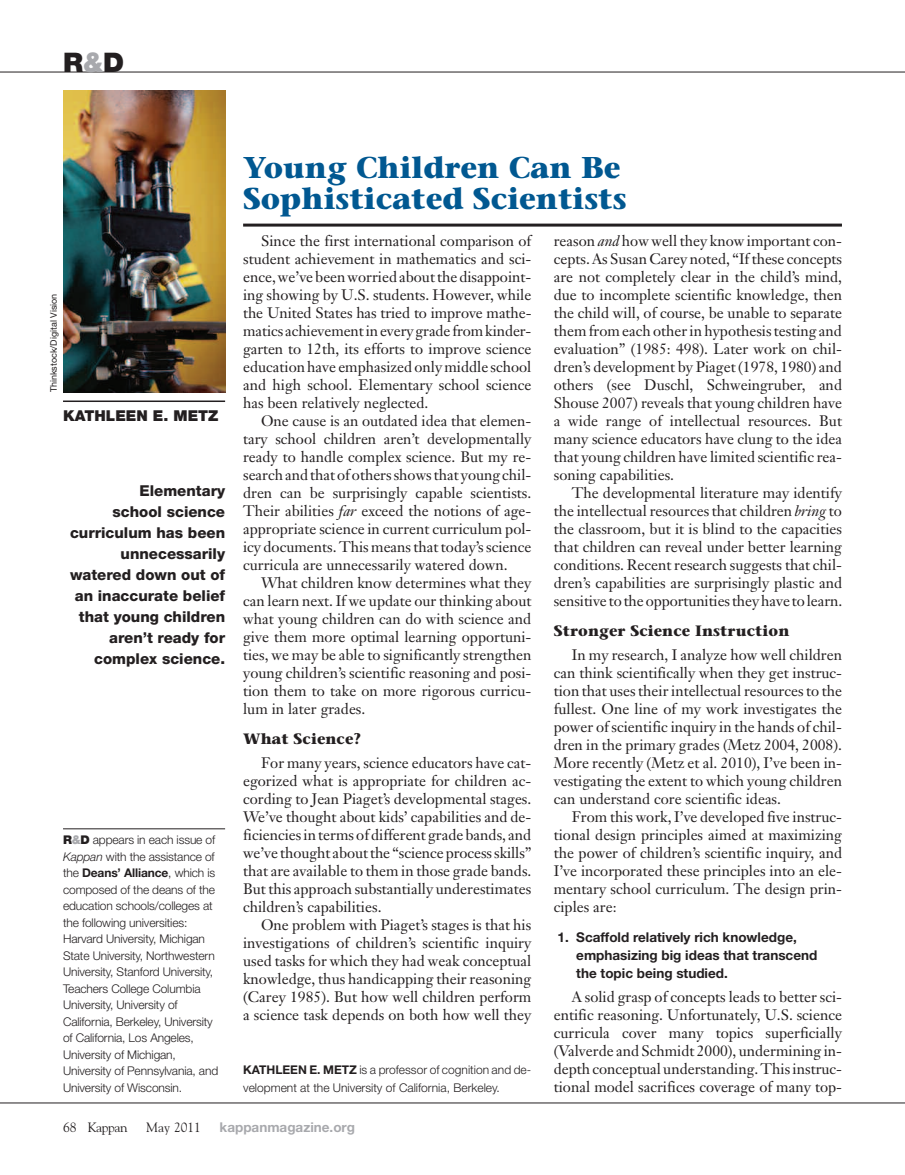
<style>
.page{position:relative;width:905px;height:1175px;background:#fff}
.page>*{position:absolute;margin:0;border:0;box-sizing:border-box;transform-origin:0 0}
.t1{font:700 30px/31.5px "Stone Serif";color:#015891}
.t2{font:900 27px "Helvetica Neue";color:#231f20}
.t3{font:15px/18px "Janson Text";color:#231f20;text-align:justify}
.t4{font:800 15px/21px "Helvetica Neue";color:#231f20;text-align:right}
.t5{font:700 15px "Stone Serif";letter-spacing:.005em;color:#231f20}
.t6{font:900 15px "Helvetica Neue";color:#231f20}
.t7{font:700 13.5px/18px "Helvetica Neue";color:#231f20}
.t8{font:700 13.5px "Helvetica Neue";color:#a8a9ad}
.t9{font:13.5px "Goudy";letter-spacing:-.03em;color:#231f20}
.t10{font:13.5px "Goudy";color:#231f20}
.t11{font:300 12px/16.5px "Helvetica Neue";letter-spacing:-.01em;color:#231f20}
.t12{font:9px "Helvetica Neue";color:#231f20}
.s1{color:#a8a9ad}
.s2{font-style:italic}
.s3{font-weight:900}
.s4{font-weight:900;color:#a8a9ad}
.s5{font-weight:700}
</style>
<div class="page">
<hr style="left:0;top:72px;width:904px;height:1px;background:#231f20">
<hr style="left:0;top:1102px;width:904px;height:1px;background:#231f20">
<hr style="left:243px;top:224px;width:599px;height:2px;background:#231f20">
<hr style="left:63px;top:828px;width:162px;height:1px;background:#231f20">
<img style="left:63px;top:91px;width:162px;height:302px">
<hr style="left:63px;top:400px;width:162px;height:2px;background:#231f20">
<h2 class="t2" style="left:63px;top:53px;width:63px">R<span class="s1">&amp;</span>D</h2>
<h1 class="t1" style="left:243px;top:155px;width:385px">Young Children Can Be<br>Sophisticated Scientists</h1>
<p class="t3" style="left:243px;top:233px;width:290px;text-indent:18px">Since the first international comparison of student achievement in mathematics and sci&shy;ence, we’ve been worried about the disappoint&shy;ing showing by U.S. students. However, while the United States has tried to improve mathe&shy;matics achievement in every grade from kinder&shy;garten to 12th, its efforts to improve science education have emphasized only middle school and high school. Elementary school science has been relatively neglected.</p>
<p class="t3" style="left:243px;top:413px;width:290px;text-indent:18px">One cause is an outdated idea that elemen&shy;tary school children aren’t developmentally ready to handle complex science. But my re&shy;search and that of others shows that young chil&shy;dren can be surprisingly capable scientists.<br>Their abilities <span class="s2">far</span> exceed the notions of age&shy;appropriate science in current curriculum pol&shy;icy documents. This means that today’s science curricula are unnecessarily watered down.</p>
<p class="t3" style="left:243px;top:575px;width:290px;text-indent:18px">What children know determines what they can learn next. If we update our thinking about what young children can do with science and give them more optimal learning opportuni&shy;ties, we may be able to significantly strengthen young children’s scientific reasoning and posi&shy;tion them to take on more rigorous curricu&shy;lum in later grades.</p>
<p class="t5" style="left:243px;top:733px;width:120px">What Science?</p>
<p class="t3" style="left:243px;top:755px;width:290px;text-indent:18px">For many years, science educators have cat&shy;egorized what is appropriate for children ac&shy;cording to Jean Piaget’s developmental stages.<br>We’ve thought about kids’ capabilities and de&shy;ficiencies in terms of different grade bands, and we’ve thought about the “science process skills” that are available to them in those grade bands.<br>But this approach substantially underestimates children’s capabilities.</p>
<p class="t3" style="left:243px;top:917px;width:290px;text-indent:18px">One problem with Piaget’s stages is that his investigations of children’s scientific inquiry used tasks for which they had weak conceptual knowledge, thus handicapping their reasoning (Carey 1985). But how well children perform a science task depends on both how well they</p>
<p class="t12" style="left:50px;top:392px;width:100px;rotate:-90deg">Thinkstock/Digital Vision</p>
<p class="t6" style="left:63px;top:410px;width:157px">KATHLEEN E. METZ</p>
<p class="t4" style="left:70px;top:481px;width:157px">Elementary<br>school science curriculum has been unnecessarily watered down out of an inaccurate belief that young children aren’t ready for complex science.</p>
<p class="t11" style="left:63px;top:832px;width:157px"><span class="s3">R</span><span class="s4">&amp;</span><span class="s3">D</span> appears in each issue of<br><span class="s2">Kappan</span> with the assistance of the <span class="s5">Deans’ Alliance</span>, which is composed of the deans of the education schools/colleges at the following universities:<br>Harvard University, Michigan<br>State University, Northwestern<br>University, Stanford University,<br>Teachers College Columbia<br>University, University of<br>California, Berkeley, University of California, Los Angeles,<br>University of Michigan,<br>University of Pennsylvania, and<br>University of Wisconsin.</p>
<p class="t9" style="left:63px;top:1119px;width:66px">68 Kappan</p>
<p class="t10" style="left:146px;top:1119px;width:56px">May 2011</p>
<p class="t8" style="left:219px;top:1122px;width:137px">kappanmagazine.org</p>
<p class="t11" style="left:243px;top:1061px;width:290px;line-height:18px"><span class="s5">KATHLEEN E. METZ</span> is a professor of cognition and de&shy;velopment at the University of California, Berkeley.</p>
<p class="t3" style="left:554px;top:233px;width:290px">reason <span class="s2">and</span> how well they know important con&shy;cepts. As Susan Carey noted, “If these concepts are not completely clear in the child’s mind, due to incomplete scientific knowledge, then the child will, of course, be unable to separate them from each other in hypothesis testing and evaluation” (1985: 498). Later work on chil&shy;dren’s development by Piaget (1978, 1980) and others (see Duschl, Schweingruber, and Shouse 2007) reveals that young children have a wide range of intellectual resources. But many science educators have clung to the idea that young children have limited scientific rea&shy;soning capabilities.</p>
<p class="t3" style="left:554px;top:485px;width:290px;text-indent:18px">The developmental literature may identify the intellectual resources that children <span class="s2">bring</span> to the classroom, but it is blind to the capacities that children can reveal under better learning conditions. Recent research suggests that chil&shy;dren’s capabilities are surprisingly plastic and sensitive to the opportunities they have to learn.</p>
<p class="t5" style="left:554px;top:625px;width:237px">Stronger Science Instruction</p>
<p class="t3" style="left:554px;top:647px;width:290px;text-indent:18px">In my research, I analyze how well children can think scientifically when they get instruc&shy;tion that uses their intellectual resources to the fullest. One line of my work investigates the power of scientific inquiry in the hands of chil&shy;dren in the primary grades (Metz 2004, 2008).<br>More recently (Metz et al. 2010), I’ve been in&shy;vestigating the extent to which young children can understand core scientific ideas.</p>
<p class="t3" style="left:554px;top:809px;width:290px;text-indent:18px">From this work, I’ve developed five instruc&shy;tional design principles aimed at maximizing the power of children’s scientific inquiry, and I’ve incorporated these principles into an ele&shy;mentary school curriculum. The design prin&shy;ciples are:</p>
<p class="t7" style="left:576px;top:929px;width:242px;text-indent:-19px">1. Scaffold relatively rich knowledge, emphasizing big ideas that transcend the topic being studied.</p>
<p class="t3" style="left:554px;top:989px;width:290px;text-indent:18px">A solid grasp of concepts leads to better sci&shy;entific reasoning. Unfortunately, U.S. science curricula cover many topics superficially (Valverde and Schmidt 2000), undermining in&shy;depth conceptual understanding. This instruc&shy;tional model sacrifices coverage of many top-</p>
</div>
